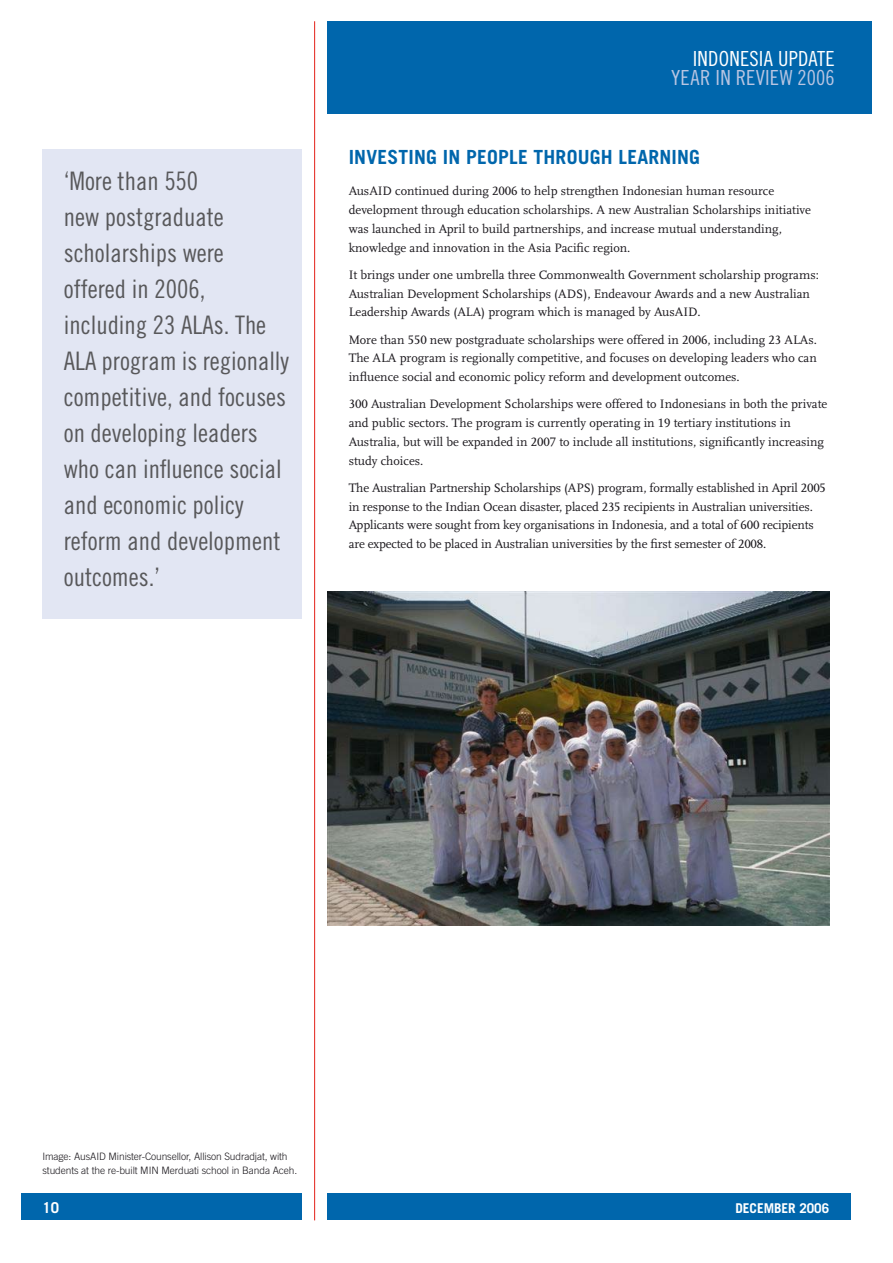
<style>
.page{position:relative;width:893px;height:1263px;background:#fff}
.page>*{position:absolute;margin:0;border:0;box-sizing:border-box;transform-origin:0 0}
.t1{font:25.5px/36px "Trade Gothic Cond Eighteen";color:#58585a}
.t2{font:20.85px "Trade Gothic Cond Eighteen";letter-spacing:.01em;color:#b9c5e2}
.t3{font:20.85px "Trade Gothic Cond Eighteen";letter-spacing:.01em;color:#fff}
.t4{font:700 19.5px "Trade Gothic";letter-spacing:.01em;color:#0066ac}
.t5{font:700 15px "Trade Gothic";color:#fff}
.t6{font:700 13.5px "Trade Gothic";letter-spacing:-.005em;color:#fff}
.t7{font:12.75px/18.8px "Scala LF";color:#1a171c}
.t8{font:300 10.2px/13.5px "Trade Gothic";letter-spacing:-.01em;color:#1a171c}
</style>
<div class="page">
<div style="left:327px;top:21px;width:545px;height:92px;background:#0066ac"></div>
<div style="left:327px;top:1194px;width:523px;height:26px;background:#0066ac"></div>
<div style="left:21px;top:1194px;width:281px;height:26px;background:#0066ac"></div>
<hr style="left:314px;top:21px;width:1px;height:1199px;background:#e32119">
<div style="left:43px;top:149px;width:259px;height:469px;background:#e2e6f3"></div>
<img style="left:327px;top:591px;width:502px;height:335px">
<p class="t1" style="left:64px;top:163px;width:227px">‘More than 550<br>new postgraduate scholarships were offered in 2006, including 23 ALAs. The<br>ALA program is regionally competitive, and focuses on developing leaders who can influence social and economic policy reform and development outcomes.’</p>
<h2 class="t3" style="left:693px;top:46px;width:45px">Indonesia</h2>
<h2 class="t3" style="left:778px;top:46px;width:30px">Update</h2>
<h2 class="t2" style="left:671px;top:66px;width:48px">Year inRe</h2>
<h2 class="t2" style="left:756px;top:66px;width:81px">view 2006</h2>
<h3 class="t4" style="left:349px;top:145px;width:353px">INVESTING IN PEOPLE THROUGH LEARNING</h3>
<p class="t7" style="left:349px;top:182px;width:464px">AusAID continued during 2006 to help strengthen Indonesian human resource development through education scholarships. A new Australian Scholarships initiative was launched in April to build partnerships, and increase mutual understanding, knowledge and innovation in the Asia Pacific region.</p>
<p class="t7" style="left:349px;top:265px;width:472px">It brings under one umbrella three Commonwealth Government scholarship programs:<br>Australian Development Scholarships (ADS), Endeavour Awards and a new Australian<br>Leadership Awards (ALA) program which is managed by AusAID.</p>
<p class="t7" style="left:349px;top:330px;width:470px;text-align:justify">More than 550 new postgraduate scholarships were offered in 2006, including 23 ALAs.<br>The ALA program is regionally competitive, and focuses on developing leaders who can influence social and economic policy reform and development outcomes.</p>
<p class="t7" style="left:349px;top:395px;width:480px">300 Australian Development Scholarships were offered to Indonesians in both the private and public sectors. The program is currently operating in 19 tertiary institutions in Australia, but will be expanded in 2007 to include all institutions, significantly increasing study choices.</p>
<p class="t7" style="left:349px;top:478px;width:479px">The Australian Partnership Scholarships (APS) program, formally established in April 2005 in response to the Indian Ocean disaster, placed 235 recipients in Australian universities.<br>Applicants were sought from key organisations in Indonesia, and a total of 600 recipients are expected to be placed in Australian universities by the first semester of 2008.</p>
<p class="t8" style="left:43px;top:1149px;width:256px">Image: AusAID Minister-Counsellor, Allison Sudradjat, with students at the re-built MIN Merduati school in Banda Aceh.</p>
<p class="t5" style="left:43px;top:1198px;width:18px">10</p>
<p class="t6" style="left:735px;top:1200px;width:95px">DECEMBER 2006</p>
</div>
